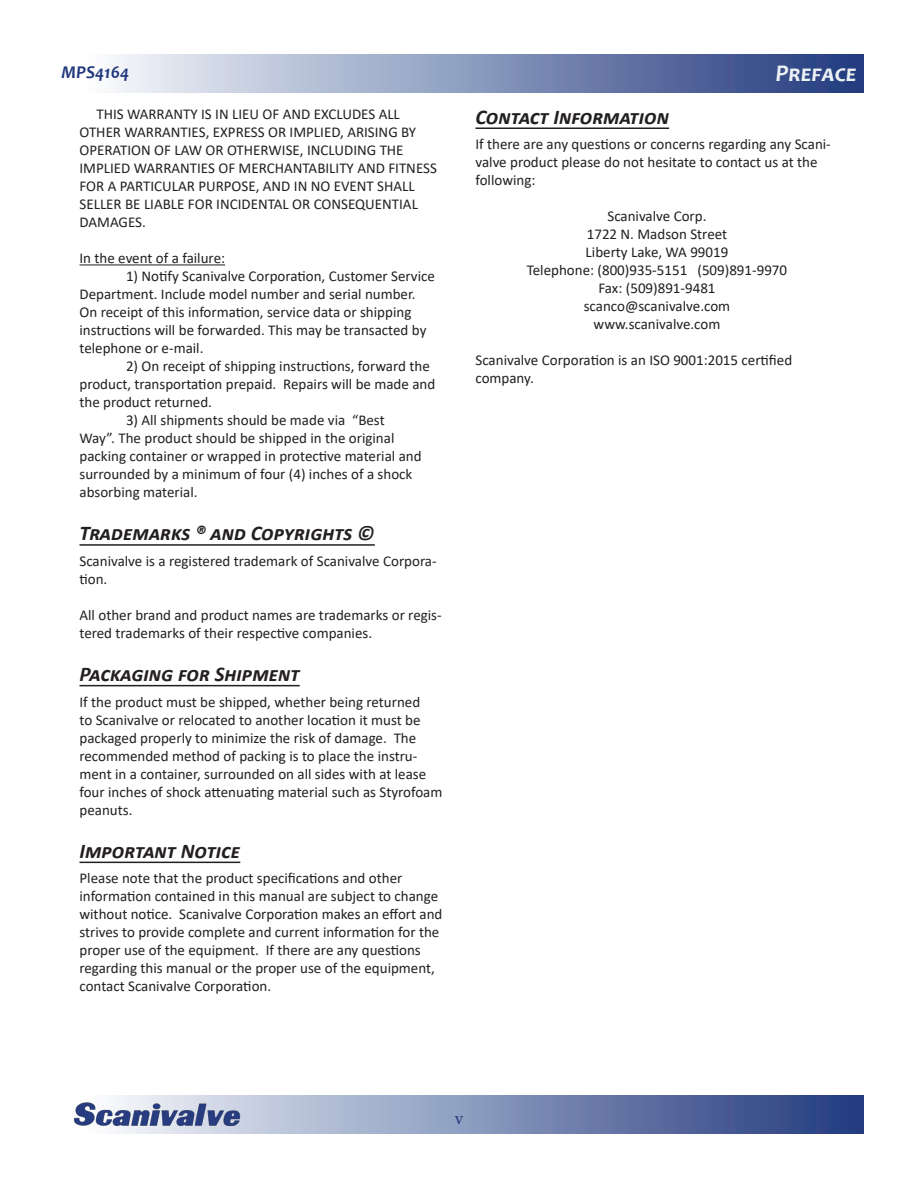
<style>
.page{position:relative;width:918px;height:1188px;background:#fff}
.page>*{position:absolute;margin:0;border:0;box-sizing:border-box;transform-origin:0 0}
.t1{font:italic 700 24px "Candara";color:#ecf1f4}
.Sub_Heading_1{font:italic 700 21px "Calibri";color:#231f20}
.t2{font:italic 700 18px "Candara";color:#22387d}
.t3{font:18px "Minion Pro";color:#22387d}
.t4{font:15px/18px "Calibri";color:#231f20}
</style>
<div class="page">
<div style="left:54px;top:1095px;width:810px;height:39px;background:linear-gradient(to right,#fff,#20387d)"></div>
<img style="left:72px;top:1100px;width:171px;height:33px">
<div style="left:54px;top:54px;width:810px;height:39px;background:linear-gradient(to right,#fff,#20387d)"></div>
<hr style="left:80px;top:264px;width:145px;height:1px;background:#231f20">
<hr style="left:80px;top:544px;width:295px;height:2px;background:#231f20">
<hr style="left:80px;top:685px;width:220px;height:1px;background:#231f20">
<hr style="left:80px;top:862px;width:160px;height:1px;background:#231f20">
<hr style="left:476px;top:128px;width:193px;height:1px;background:#231f20">
<p class="t2" style="left:62px;top:61px;width:70px">MPS4164</p>
<p class="t1" style="left:775px;top:58px;width:83px">Preface</p>
<p class="t4" style="left:80px;top:105px;width:359px;text-indent:17px">THIS WARRANTY IS IN LIEU OF AND EXCLUDES ALL OTHER WARRANTIES, EXPRESS OR IMPLIED, ARISING BY OPERATION OF LAW OR OTHERWISE, INCLUDING THE IMPLIED WARRANTIES OF MERCHANTABILITY AND FITNESS FOR A PARTICULAR PURPOSE, AND IN NO EVENT SHALL SELLER BE LIABLE FOR INCIDENTAL OR CONSEQUENTIAL DAMAGES.</p>
<p class="t4" style="left:80px;top:249px;width:147px">In the event of a failure:</p>
<p class="t4" style="left:80px;top:267px;width:357px;text-indent:46px">1) Notify Scanivalve Corporation, Customer Service Department. Include model number and serial number.<br>On receipt of this information, service data or shipping instructions will be forwarded. This may be transacted by telephone or e-mail.</p>
<p class="t4" style="left:80px;top:357px;width:357px;text-indent:46px">2) On receipt of shipping instructions, forward the product, transportation prepaid. Repairs will be made and the product returned.</p>
<p class="t4" style="left:80px;top:411px;width:344px;text-indent:46px">3) All shipments should be made via “Best Way”. The product should be shipped in the original packing container or wrapped in protective material and surrounded by a minimum of four (4) inches of a shock absorbing material.</p>
<p class="Sub_Heading_1" style="left:80px;top:519px;width:297px">Trademarks ® and Copyrights ©</p>
<p class="t4" style="left:80px;top:552px;width:359px">Scanivalve is a registered trademark of Scanivalve Corpora&shy;tion.</p>
<p class="t4" style="left:80px;top:606px;width:364px">All other brand and product names are trademarks or regis&shy;tered trademarks of their respective companies.</p>
<p class="Sub_Heading_1" style="left:80px;top:659px;width:222px">Packaging for Shipment</p>
<p class="t4" style="left:80px;top:692px;width:364px">If the product must be shipped, whether being returned<br>to Scanivalve or relocated to another location it must be packaged properly to minimize the risk of damage. The recommended method of packing is to place the instru&shy;ment in a container, surrounded on all sides with at lease four inches of shock attenuating material such as Styrofoam peanuts.</p>
<p class="Sub_Heading_1" style="left:80px;top:836px;width:162px">Important Notice</p>
<p class="t4" style="left:80px;top:869px;width:364px">Please note that the product specifications and other information contained in this manual are subject to change without notice. Scanivalve Corporation makes an effort and strives to provide complete and current information for the proper use of the equipment. If there are any questions regarding this manual or the proper use of the equipment, contact Scanivalve Corporation.</p>
<p class="Sub_Heading_1" style="left:476px;top:102px;width:195px">Contact Information</p>
<p class="t4" style="left:476px;top:135px;width:357px">If there are any questions or concerns regarding any Scani&shy;valve product please do not hesitate to contact us at the following:</p>
<p class="t4" style="left:607px;top:207px;width:101px">Scanivalve Corp.</p>
<p class="t4" style="left:587px;top:225px;width:142px">1722 N. Madson Street</p>
<p class="t4" style="left:586px;top:243px;width:144px">Liberty Lake, WA 99019</p>
<p class="t4" style="left:527px;top:261px;width:262px">Telephone: (800)935-5151 (509)891-9970</p>
<p class="t4" style="left:598px;top:279px;width:119px">Fax: (509)891-9481</p>
<p class="t4" style="left:584px;top:297px;width:148px">scanco@scanivalve.com</p>
<p class="t4" style="left:594px;top:315px;width:128px">www.scanivalve.com</p>
<p class="t4" style="left:476px;top:351px;width:318px">Scanivalve Corporation is an ISO 9001:2015 certified company.</p>
<p class="t3" style="left:455px;top:1106px;width:10px">v</p>
</div>
